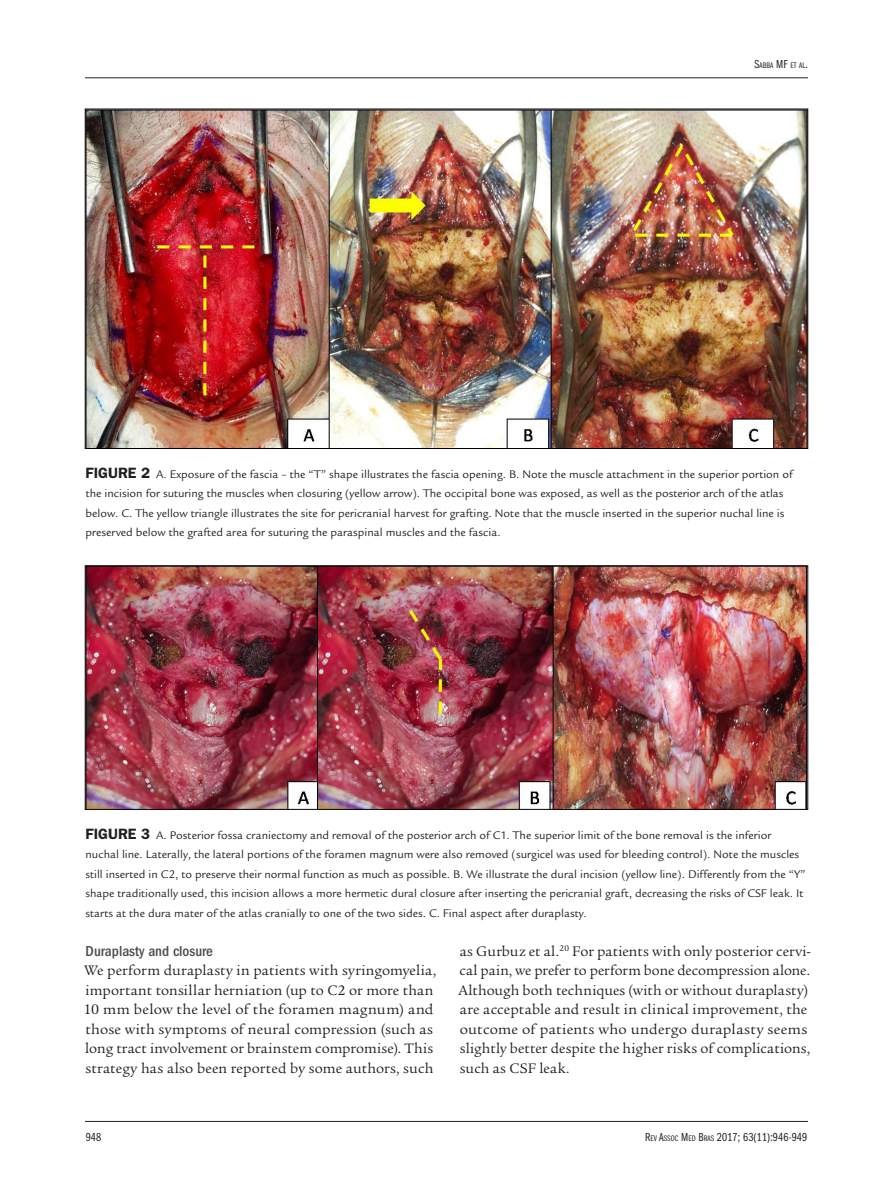
<style>
.page{position:relative;width:893px;height:1191px;background:#fff}
.page>*{position:absolute;margin:0;border:0;box-sizing:border-box;transform-origin:0 0}
.Texto_s_recuo{font:15px/19.5px "Legacy Serif Std";letter-spacing:.01em;color:#231f20}
.Tit2{font:500 condensed 15px "ITC Franklin Gothic Std";color:#4b4c4d}
.Figura_tit{font:12px/19.5px "Legacy Sans Std";color:#231f20}
.t1{font:12px "ITC Franklin Gothic Std Bk Cp";letter-spacing:.01em;color:#231f20}
.t2{font:8.4px "ITC Franklin Gothic Std Bk Cp";letter-spacing:.015em;color:#231f20}
.s1{font-size:12px}
.s2{font-family:"ITC Franklin Gothic Std";font-weight:600;font-size:15px}
.s3{font-size:8.4px}
</style>
<div class="page">
<hr style="left:85px;top:78px;width:723px;height:1px;background:#231f20">
<hr style="left:85px;top:1121px;width:723px;height:1px;background:#231f20">
<img style="left:87px;top:111px;width:719px;height:336px">
<img style="left:87px;top:568px;width:719px;height:239px">
<div style="left:85px;top:566px;width:723px;height:243px;border:1px solid #000"></div>
<p class="t2" style="left:755px;top:61px;width:55px"><span class="s1">S</span>ABBA <span class="s1">MF</span> ET AL<span class="s1">.</span></p>
<p class="Figura_tit" style="left:86px;top:464px;width:709px"><span class="s2">FIGURE 2</span> A. Exposure of the fascia – the “T” shape illustrates the fascia opening. B. Note the muscle attachment in the superior portion of the incision for suturing the muscles when closuring (yellow arrow). The occipital bone was exposed, as well as the posterior arch of the atlas below. C. The yellow triangle illustrates the site for pericranial harvest for grafting. Note that the muscle inserted in the superior nuchal line is preserved below the grafted area for suturing the paraspinal muscles and the fascia.</p>
<p class="Figura_tit" style="left:85px;top:825px;width:721px"><span class="s2">FIGURE 3</span> A. Posterior fossa craniectomy and removal of the posterior arch of C1. The superior limit of the bone removal is the inferior nuchal line. Laterally, the lateral portions of the foramen magnum were also removed (surgicel was used for bleeding control). Note the muscles still inserted in C2, to preserve their normal function as much as possible. B. We illustrate the dural incision (yellow line). Differently from the “Y” shape traditionally used, this incision allows a more hermetic dural closure after inserting the pericranial graft, decreasing the risks of CSF leak. It starts at the dura mater of the atlas cranially to one of the two sides. C. Final aspect after duraplasty.</p>
<p class="Tit2" style="left:86px;top:942px;width:129px">Duraplasty and closure</p>
<p class="Texto_s_recuo" style="left:84px;top:961px;width:354px">We perform duraplasty in patients with syringomyelia, important tonsillar herniation (up to C2 or more than 10 mm below the level of the foramen magnum) and those with symptoms of neural compression (such as long tract involvement or brainstem compromise). This strategy has also been reported by some authors, such</p>
<p class="Texto_s_recuo" style="left:458px;top:941px;width:354px">as Gurbuz et al.<sup>20</sup> For patients with only posterior cervi&shy;cal pain, we prefer to perform bone decompression alone.<br>Although both techniques (with or without duraplasty) are acceptable and result in clinical improvement, the outcome of patients who undergo duraplasty seems slightly better despite the higher risks of complications, such as CSF leak.</p>
<p class="t1" style="left:86px;top:1130px;width:17px">948</p>
<p class="t1" style="left:645px;top:1130px;width:164px">R<span class="s3">EV</span> A<span class="s3">SSOC</span> M<span class="s3">ED</span> B<span class="s3">RAS</span> 2017; 63(11):946-949</p>
</div>
